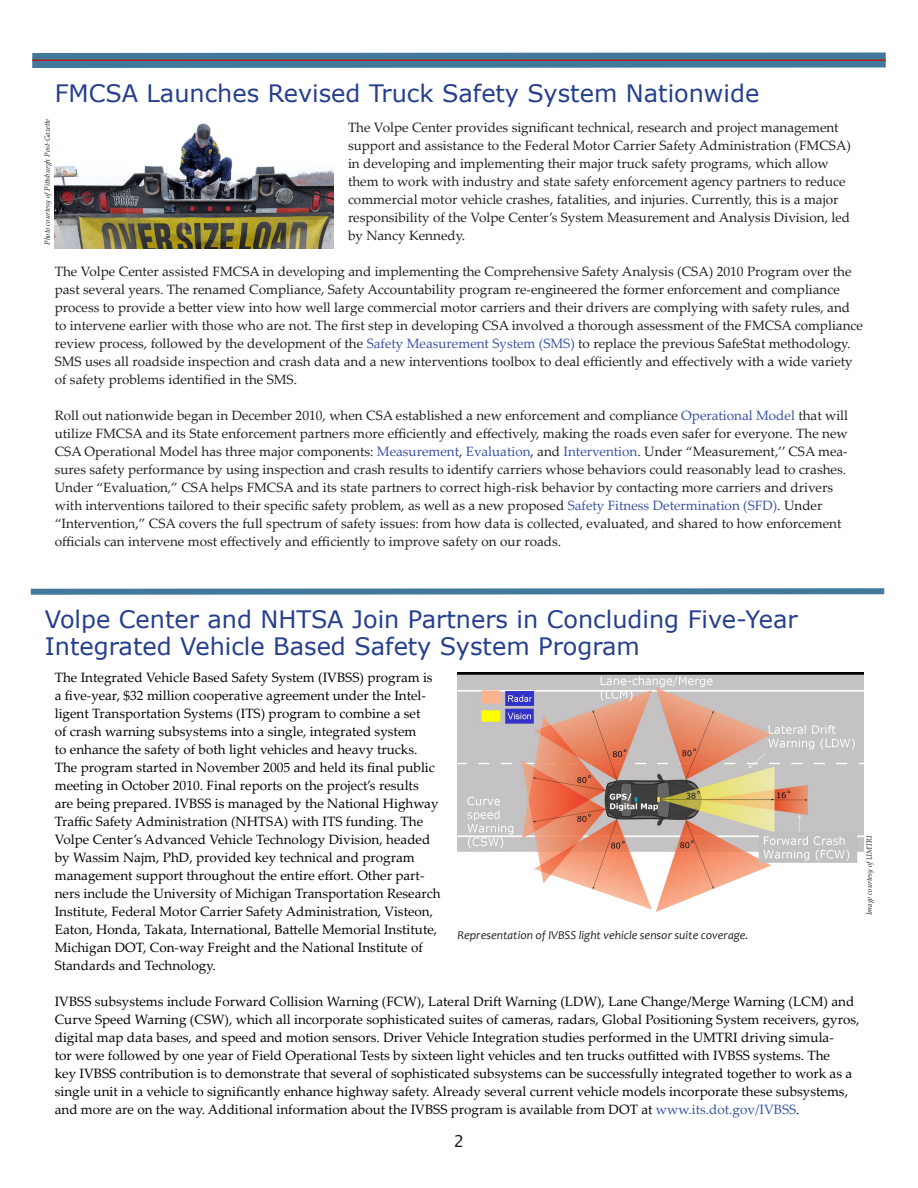
<style>
.page{position:relative;width:918px;height:1188px;background:#fff}
.page>*{position:absolute;margin:0;border:0;box-sizing:border-box;transform-origin:0 0}
.t1{font:24px "Verdana";color:#253f8e}
.t2{font:16.5px "Lucida Sans Unicode";color:#231f20}
.t3{font:13.5px/18px "Palatino Linotype";color:#231f20}
.t4{font:13.5px/18px "Palatino Linotype";color:#040503}
.t5{font:italic 12px "Candara";color:#231f20}
.t6{font:italic 7.5px "Palatino Linotype";color:#231f20}
.s1{color:#3a53a3}
</style>
<div class="page">
<img style="left:458px;top:672px;width:406px;height:240px">
<svg style="left:32px;top:52px;width:854px;height:16px"></svg>
<hr style="left:32px;top:59px;width:854px;height:2px;background:#b41f20">
<svg style="left:30px;top:588px;width:855px;height:7px"></svg>
<img style="left:54px;top:123px;width:279px;height:125px">
<p class="t1" style="left:55px;top:78px;width:706px">FMCSA Launches Revised Truck Safety System Nationwide</p>
<p class="t6" style="left:42px;top:245px;width:128px;rotate:-90deg">Photo courtesy ofPittsburgh Post-Gazette</p>
<p class="t3" style="left:348px;top:118px;width:505px">The Volpe Center provides significant technical, research and project management support and assistance to the Federal Motor Carrier Safety Administration (FMCSA) in developing and implementing their major truck safety programs, which allow them to work with industry and state safety enforcement agency partners to reduce commercial motor vehicle crashes, fatalities, and injuries. Currently, this is a major responsibility of the Volpe Center’s System Measurement and Analysis Division, led by Nancy Kennedy.</p>
<p class="t3" style="left:55px;top:262px;width:810px">The Volpe Center assisted FMCSA in developing and implementing the Comprehensive Safety Analysis (CSA) 2010 Program over the past several years. The renamed Compliance, Safety Accountability program re-engineered the former enforcement and compliance process to provide a better view into how well large commercial motor carriers and their drivers are complying with safety rules, and to intervene earlier with those who are not. The first step in developing CSA involved a thorough assessment of the FMCSA compliance review process, followed by the development of the <span class="s1">Safety Measurement System (SMS)</span> to replace the previous SafeStat methodology.<br>SMS uses all roadside inspection and crash data and a new interventions toolbox to deal efficiently and effectively with a wide variety of safety problems identified in the SMS.</p>
<p class="t3" style="left:55px;top:406px;width:795px">Roll out nationwide began in December 2010, when CSA established a new enforcement and compliance <span class="s1">Operational Model</span> that will utilize FMCSA and its State enforcement partners more efficiently and effectively, making the roads even safer for everyone. The new CSA Operational Model has three major components: <span class="s1">Measurement</span>, <span class="s1">Evaluation</span>, and <span class="s1">Intervention</span>. Under “Measurement,’’ CSA mea&shy;sures safety performance by using inspection and crash results to identify carriers whose behaviors could reasonably lead to crashes.<br>Under “Evaluation,” CSA helps FMCSA and its state partners to correct high-risk behavior by contacting more carriers and drivers with interventions tailored to their specific safety problem, as well as a new proposed <span class="s1">Safety Fitness Determination (SFD)</span>. Under “Intervention,” CSA covers the full spectrum of safety issues: from how data is collected, evaluated, and shared to how enforcement officials can intervene most effectively and efficiently to improve safety on our roads.</p>
<p class="t1" style="left:45px;top:604px;width:754px">Volpe Center and NHTSA Join Partners in Concluding Five-Year</p>
<p class="t1" style="left:45px;top:631px;width:597px">Integrated Vehicle Based Safety System Program</p>
<p class="t4" style="left:55px;top:668px;width:387px">The Integrated Vehicle Based Safety System (IVBSS) program is a five-year, $32 million cooperative agreement under the Intel&shy;ligent Transportation Systems (ITS) program to combine a set<br>of crash warning subsystems into a single, integrated system<br>to enhance the safety of both light vehicles and heavy trucks.<br>The program started in November 2005 and held its final public meeting in October 2010. Final reports on the project’s results<br>are being prepared. IVBSS is managed by the National Highway Traffic Safety Administration (NHTSA) with ITS funding. The Volpe Center’s Advanced Vehicle Technology Division, headed by Wassim Najm, PhD, provided key technical and program management support throughout the entire effort. Other part&shy;ners include the University of Michigan Transportation Research Institute, Federal Motor Carrier Safety Administration, Visteon, Eaton, Honda, Takata, International, Battelle Memorial Institute, Michigan DOT, Con-way Freight and the National Institute of Standards and Technology.</p>
<p class="t4" style="left:55px;top:992px;width:806px">IVBSS subsystems include Forward Collision Warning (FCW), Lateral Drift Warning (LDW), Lane Change/Merge Warning (LCM) and Curve Speed Warning (CSW), which all incorporate sophisticated suites of cameras, radars, Global Positioning System receivers, gyros, digital map data bases, and speed and motion sensors. Driver Vehicle Integration studies performed in the UMTRI driving simula-<br>tor were followed by one year of Field Operational Tests by sixteen light vehicles and ten trucks outfitted with IVBSS systems. The<br>key IVBSS contribution is to demonstrate that several of sophisticated subsystems can be successfully integrated together to work as a single unit in a vehicle to significantly enhance highway safety. Already several current vehicle models incorporate these subsystems, and more are on the way. Additional information about the IVBSS program is available from DOT at <span class="s1">www.its.dot.gov/IVBSS</span>.</p>
<p class="t6" style="left:864px;top:915px;width:82px;rotate:-90deg">Image courtesy ofUMTRI</p>
<p class="t5" style="left:458px;top:928px;width:293px">Representation of IVBSS light vehicle sensor suite coverage.</p>
<p class="t2" style="left:454px;top:1128px;width:12px">2</p>
</div>
